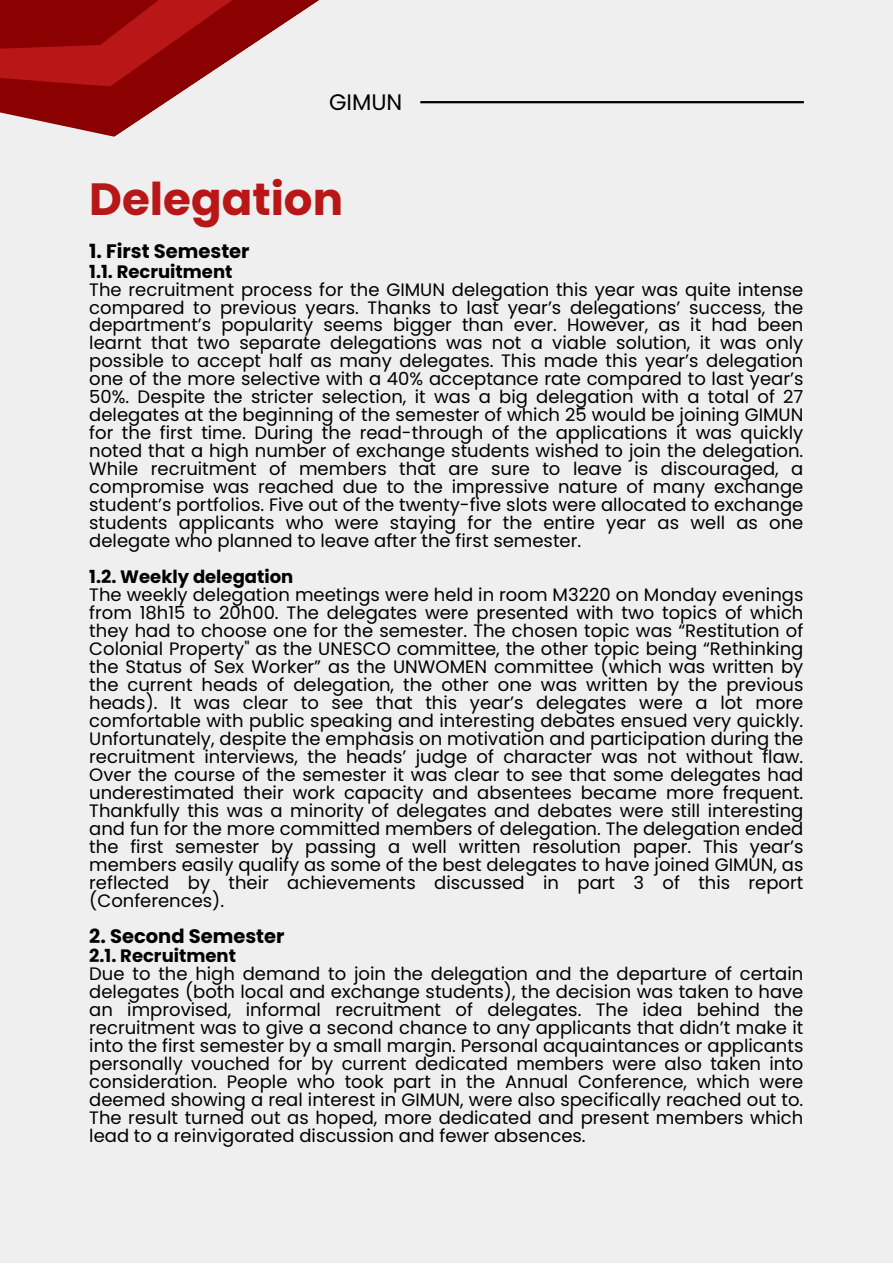
<style>
.page{position:relative;width:893px;height:1264px;background:#fff}
.page>*{position:absolute;margin:0;border:0;box-sizing:border-box;transform-origin:0 0}
.t1{font:700 45.15px "Poppins";color:#b91717}
.t2{font:22.5px "Poppins";color:#000}
.t3{font:700 19.5px "Poppins";color:#000}
.t4{font:18px/18px "Poppins";color:#000;text-align:justify}
.t5{font:700 18px "Poppins";color:#000}
</style>
<div class="page">
<div style="left:0;top:0;width:892px;height:1262px;background:#efefef"></div>
<svg style="left:0;top:0;width:483px;height:137px"></svg>
<hr style="left:420px;top:101px;width:383px;height:2px;background:#000">
<p class="t2" style="left:329px;top:86px;width:75px">GIMUN</p>
<p class="t1" style="left:89px;top:168px;width:255px">Delegation</p>
<p class="t3" style="left:89px;top:238px;width:162px">1. First Semester</p>
<p class="t5" style="left:89px;top:258px;width:145px">1.1. Recruitment</p>
<p class="t4" style="left:89px;top:280px;width:715px">The recruitment process for the GIMUN delegation this year was quite intense compared to previous years. Thanks to last year’s delegations’ success, the department’s popularity seems bigger than ever. However, as it had been learnt that two separate delegations was not a viable solution, it was only possible to accept half as many delegates. This made this year’s delegation one of the more selective with a 40% acceptance rate compared to last year’s 50%. Despite the stricter selection, it was a big delegation with a total of 27 delegates at the beginning of the semester of which 25 would be joining GIMUN for the first time. During the read-through of the applications it was quickly noted that a high number of exchange students wished to join the delegation.<br>While recruitment of members that are sure to leave is discouraged, a compromise was reached due to the impressive nature of many exchange student’s portfolios. Five out of the twenty-five slots were allocated to exchange students applicants who were staying for the entire year as well as one delegate who planned to leave after the first semester.</p>
<p class="t5" style="left:89px;top:564px;width:205px">1.2. Weekly delegation</p>
<p class="t4" style="left:89px;top:586px;width:715px">The weekly delegation meetings were held in room M3220 on Monday evenings from 18h15 to 20h00. The delegates were presented with two topics of which they had to choose one for the semester. The chosen topic was “Restitution of Colonial Property" as the UNESCO committee, the other topic being “Rethinking the Status of Sex Worker” as the UNWOMEN committee (which was written by the current heads of delegation, the other one was written by the previous heads). It was clear to see that this year’s delegates were a lot more comfortable with public speaking and interesting debates ensued very quickly.<br>Unfortunately, despite the emphasis on motivation and participation during the recruitment interviews, the heads’ judge of character was not without flaw.<br>Over the course of the semester it was clear to see that some delegates had underestimated their work capacity and absentees became more frequent.<br>Thankfully this was a minority of delegates and debates were still interesting and fun for the more committed members of delegation. The delegation ended the first semester by passing a well written resolution paper. This year’s members easily qualify as some of the best delegates to have joined GIMUN, as reflected by their achievements discussed in part 3 of this report (Conferences).</p>
<p class="t3" style="left:89px;top:922px;width:197px">2. Second Semester</p>
<p class="t5" style="left:89px;top:943px;width:148px">2.1. Recruitment</p>
<p class="t4" style="left:89px;top:965px;width:715px">Due to the high demand to join the delegation and the departure of certain delegates (both local and exchange students), the decision was taken to have an improvised, informal recruitment of delegates. The idea behind the recruitment was to give a second chance to any applicants that didn’t make it into the first semester by a small margin. Personal acquaintances or applicants personally vouched for by current dedicated members were also taken into consideration. People who took part in the Annual Conference, which were deemed showing a real interest in GIMUN, were also specifically reached out to.<br>The result turned out as hoped, more dedicated and present members which lead to a reinvigorated discussion and fewer absences.</p>
</div>
